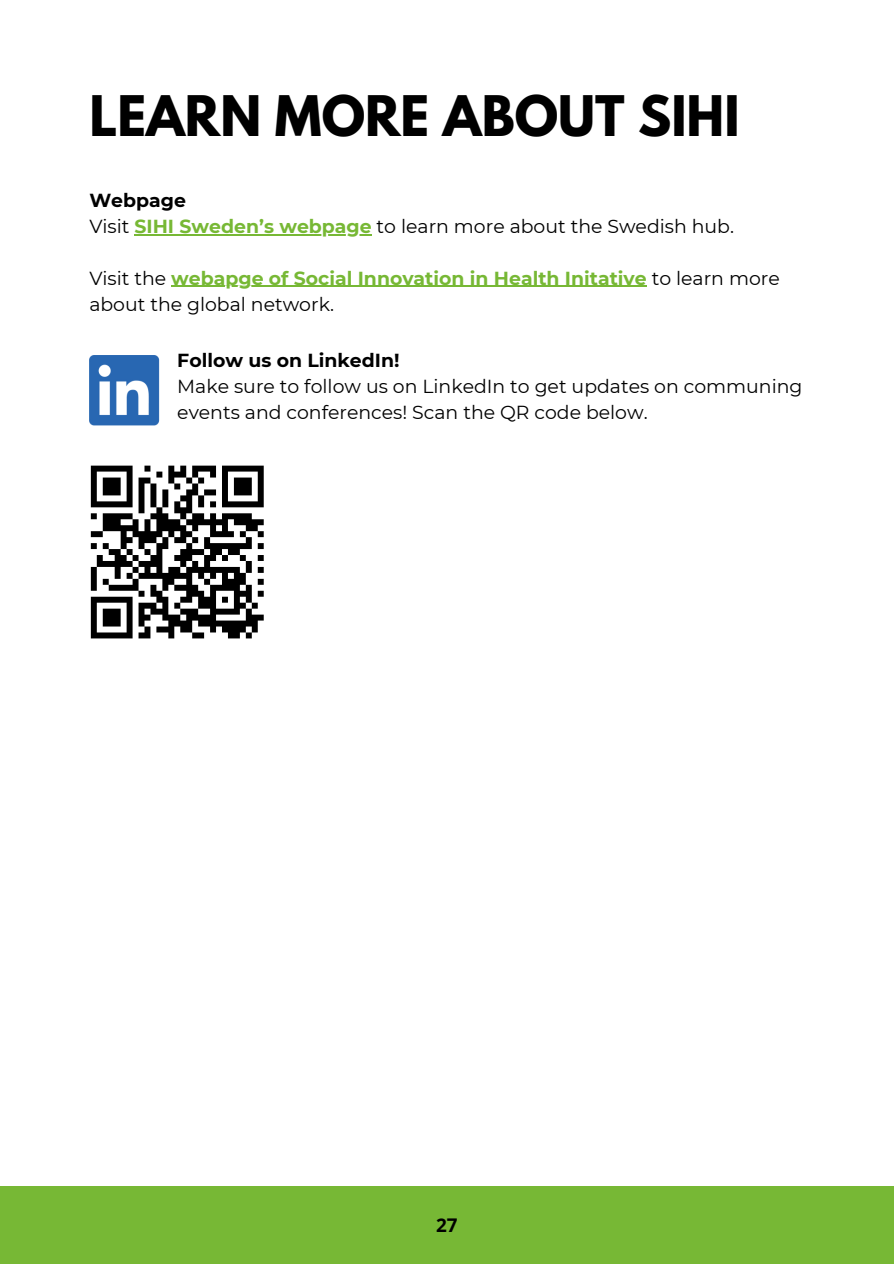
<style>
.page{position:relative;width:894px;height:1264px;background:#fff}
.page>*{position:absolute;margin:0;border:0;box-sizing:border-box;transform-origin:0 0}
.t1{font:700 49.5px "League Spartan";color:#000}
.t2{font:18.9px/25.8px "Montserrat";color:#000}
.t3{font:700 18.9px "Montserrat";color:#77b835}
.t4{font:700 18.9px "Montserrat";color:#000}
.t5{font:700 18.9px "Open Sans";color:#000}
.s1{font-weight:700;color:#77b835}
.s2{font-weight:400;color:#000}
</style>
<div class="page">
<div style="left:0;top:1186px;width:893px;height:77px;background:#77b835"></div>
<img style="left:89px;top:355px;width:70px;height:70px">
<hr style="left:134px;top:234px;width:237px;height:1px;background:#77b835">
<hr style="left:171px;top:286px;width:475px;height:1px;background:#77b835">
<svg style="left:90px;top:465px;width:174px;height:174px"></svg>
<p class="t1" style="left:89px;top:92px;width:651px">LEARN MORE ABOUT SIHI</p>
<p class="t4" style="left:89px;top:189px;width:98px">Webpage</p>
<p class="t2" style="left:89px;top:213px;width:646px">Visit <span class="s1">SIHI Sweden’s webpage</span> to learn more about the Swedish hub.</p>
<p class="t3" style="left:89px;top:266px;width:691px"><span class="s2">Visit the</span> webapge of Social Innovation in Health Initative <span class="s2">to learn more</span></p>
<p class="t2" style="left:89px;top:291px;width:246px">about the global network.</p>
<p class="t4" style="left:177px;top:349px;width:224px">Follow us on LinkedIn!</p>
<p class="t2" style="left:177px;top:373px;width:626px">Make sure to follow us on LinkedIn to get updates on communing events and conferences! Scan the QR code below.</p>
<p class="t5" style="left:436px;top:1211px;width:23px">27</p>
</div>
